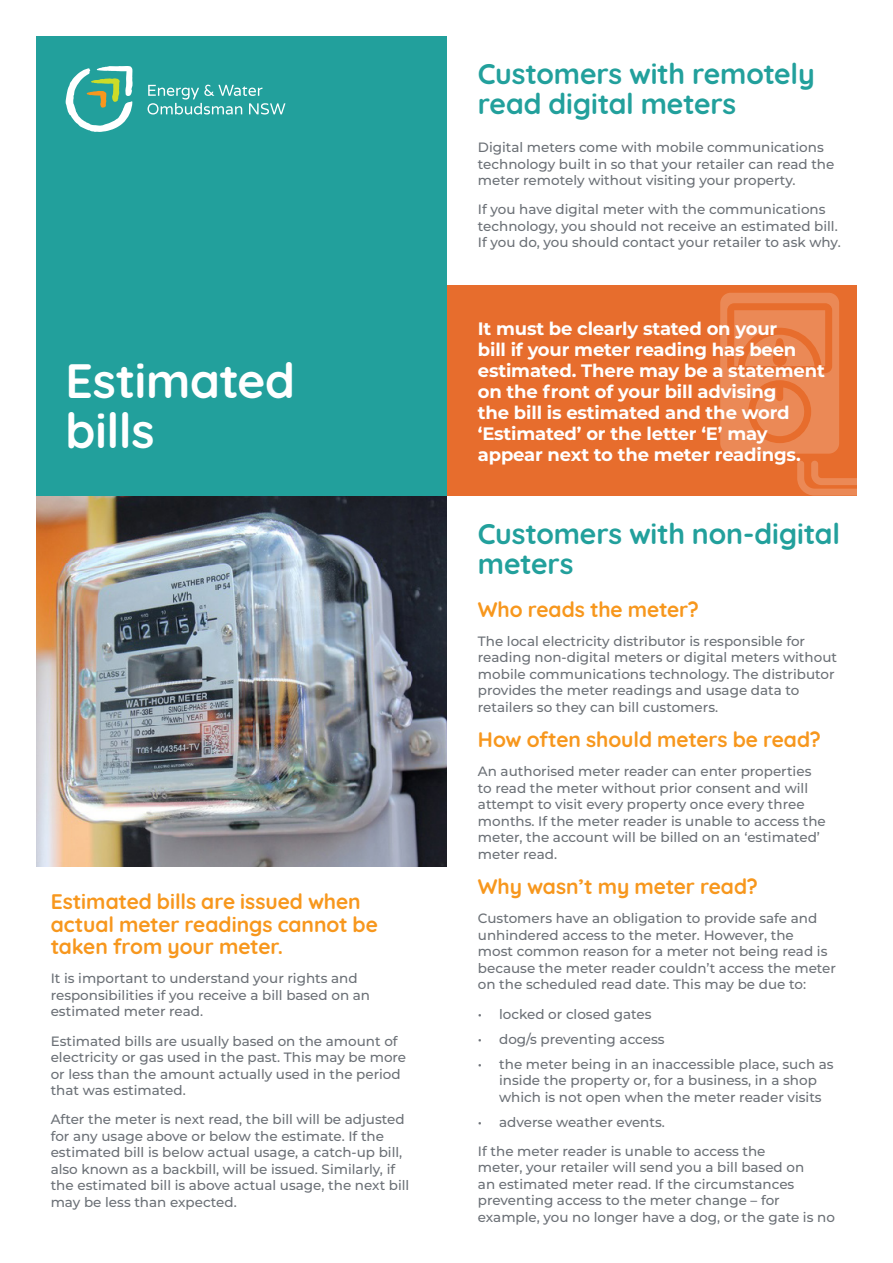
<style>
.page{position:relative;width:893px;height:1263px;background:#fff}
.page>*{position:absolute;margin:0;border:0;box-sizing:border-box;transform-origin:0 0}
._1_Main_White_Headin{font:700 48px/49.5px "Quicksand";letter-spacing:-.005em;color:#fff}
._2_Teal_Heading_19pt{font:700 28.5px/30px "Quicksand";letter-spacing:-.005em;color:#22a09c}
._3_Orange_Header_-_1{font:700 21px/22.5px "Quicksand";letter-spacing:-.005em;color:#f7971d}
._5_White_Header_-_12{font:700 18px/21px "Montserrat";letter-spacing:-.01em;color:#fff}
._7_Grey_Copy{font:500 13.5px/16.5px "Montserrat";color:#6b7076}
</style>
<div class="page">
<img style="left:36px;top:496px;width:410px;height:371px">
<div style="left:446px;top:285px;width:411px;height:211px;background:#e76d2d"></div>
<div style="left:36px;top:36px;width:410px;height:460px;background:#22a09c"></div>
<svg style="left:148px;top:85px;width:137px;height:30px"></svg>
<svg style="left:66px;top:66px;width:67px;height:66px"></svg>
<svg style="left:720px;top:293px;width:137px;height:203px"></svg>
<p class="_1_Main_White_Headin" style="left:66px;top:352px;width:231px">Estimated bills</p>
<p class="_3_Orange_Header_-_1" style="left:51px;top:889px;width:329px">Estimated bills are issued when actual meter readings cannot be taken from your meter.</p>
<p class="_7_Grey_Copy" style="left:51px;top:970px;width:321px">It is important to understand your rights and responsibilities if you receive a bill based on an estimated meter read.</p>
<p class="_7_Grey_Copy" style="left:51px;top:1032px;width:357px">Estimated bills are usually based on the amount of electricity or gas used in the past. This may be more or less than the amount actually used in the period that was estimated.</p>
<p class="_7_Grey_Copy" style="left:51px;top:1111px;width:360px">After the meter is next read, the bill will be adjusted for any usage above or below the estimate. If the estimated bill is below actual usage, a catch-up bill, also known as a backbill, will be issued. Similarly, if the estimated bill is above actual usage, the next bill may be less than expected.</p>
<p class="_2_Teal_Heading_19pt" style="left:478px;top:57px;width:338px">Customers with remotely read digital meters</p>
<p class="_7_Grey_Copy" style="left:478px;top:139px;width:358px">Digital meters come with mobile communications technology built in so that your retailer can read the meter remotely without visiting your property.</p>
<p class="_7_Grey_Copy" style="left:478px;top:201px;width:364px">If you have digital meter with the communications technology, you should not receive an estimated bill.<br>If you do, you should contact your retailer to ask why.</p>
<p class="_5_White_Header_-_12" style="left:478px;top:317px;width:348px">It must be clearly stated on your<br>bill if your meter reading has been estimated. There may be a statement on the front of your bill advising<br>the bill is estimated and the word ‘Estimated’ or the letter ‘E’ may appear next to the meter readings.</p>
<p class="_2_Teal_Heading_19pt" style="left:478px;top:516px;width:364px">Customers with non-digital meters</p>
<p class="_3_Orange_Header_-_1" style="left:478px;top:596px;width:223px">Who reads the meter?</p>
<p class="_7_Grey_Copy" style="left:478px;top:632px;width:361px">The local electricity distributor is responsible for reading non-digital meters or digital meters without mobile communications technology. The distributor provides the meter readings and usage data to retailers so they can bill customers.</p>
<p class="_3_Orange_Header_-_1" style="left:478px;top:726px;width:345px">How often should meters be read?</p>
<p class="_7_Grey_Copy" style="left:478px;top:763px;width:349px">An authorised meter reader can enter properties to read the meter without prior consent and will attempt to visit every property once every three months. If the meter reader is unable to access the meter, the account will be billed on an ‘estimated’ meter read.</p>
<p class="_3_Orange_Header_-_1" style="left:478px;top:874px;width:281px">Why wasn’t my meter read?</p>
<p class="_7_Grey_Copy" style="left:478px;top:910px;width:360px">Customers have an obligation to provide safe and unhindered access to the meter. However, the<br>most common reason for a meter not being read is because the meter reader couldn’t access the meter on the scheduled read date. This may be due to:</p>
<p class="_7_Grey_Copy" style="left:478px;top:1005px;width:175px">• locked or closed gates</p>
<p class="_7_Grey_Copy" style="left:478px;top:1030px;width:188px">• dog/s preventing access</p>
<p class="_7_Grey_Copy" style="left:499px;top:1055px;width:336px;text-indent:-21px">• the meter being in an inaccessible place, such as inside the property or, for a business, in a shop which is not open when the meter reader visits</p>
<p class="_7_Grey_Copy" style="left:478px;top:1113px;width:188px">• adverse weather events.</p>
<p class="_7_Grey_Copy" style="left:478px;top:1142px;width:359px">If the meter reader is unable to access the<br>meter, your retailer will send you a bill based on<br>an estimated meter read. If the circumstances preventing access to the meter change – for example, you no longer have a dog, or the gate is no</p>
</div>
